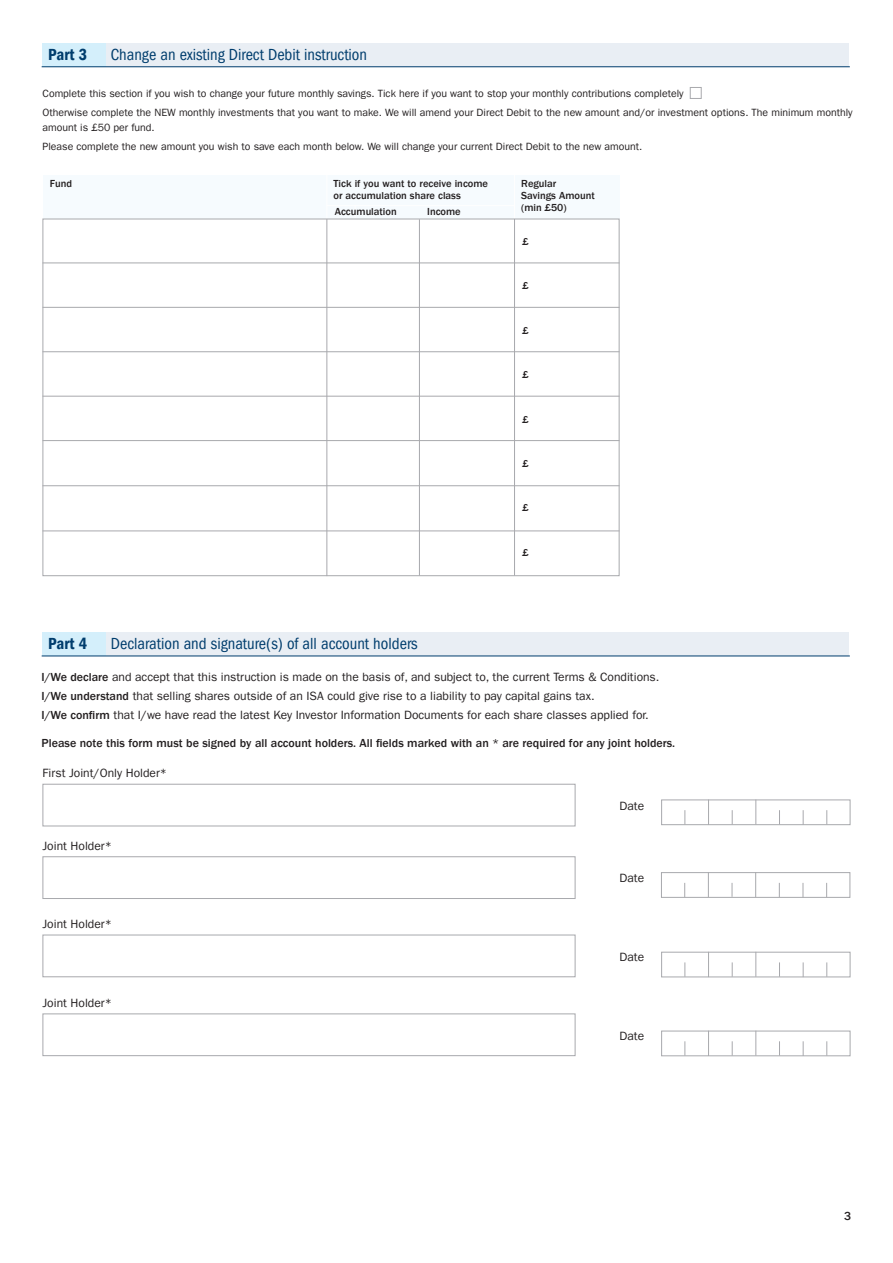
<style>
.page{position:relative;width:893px;height:1263px;background:#fff}
.page>*{position:absolute;margin:0;border:0;box-sizing:border-box;transform-origin:0 0}
.t1{font:condensed 16.5px "ITC Frank Gofor Ameriprise";color:#003d6d}
.t2{font:16.5px "ITC Frank Gofor Ameriprise Dm Cn";color:#003d6d}
.Text__1mm_space{font:12px "ITC Frank Gofor Ameriprise";color:#231f20}
.Text__1mm_space-2{font:500 12px "ITC Frank Gofor Ameriprise";color:#231f20}
.Text__2mm_space{font:12px "ITC Frank Gofor Ameriprise";color:#231f20}
.Text{font:500 12px "ITC Frank Gofor Ameriprise";color:#231f20}
.Text__1mm_space-3{font:10.5px/15px "ITC Frank Gofor Ameriprise";color:#231f20}
.t3{font:500 10.5px/12px "ITC Frank Gofor Ameriprise";color:#231f20}
.s1{font-weight:500}
</style>
<div class="page">
<div style="left:43px;top:784px;width:532px;height:42px;border:1px solid #a8a9ad"></div>
<div style="left:43px;top:856px;width:532px;height:43px;border:1px solid #a8a9ad"></div>
<div style="left:661px;top:872px;width:189px;height:26px;background:#fff;border:1px solid #a8a9ad"></div>
<svg style="left:684px;top:883px;width:1px;height:14px"></svg>
<svg style="left:708px;top:872px;width:1px;height:25px"></svg>
<svg style="left:732px;top:883px;width:1px;height:14px"></svg>
<svg style="left:755px;top:872px;width:1px;height:25px"></svg>
<svg style="left:779px;top:883px;width:1px;height:14px"></svg>
<svg style="left:803px;top:883px;width:1px;height:14px"></svg>
<svg style="left:826px;top:883px;width:1px;height:14px"></svg>
<div style="left:661px;top:799px;width:189px;height:26px;background:#fff;border:1px solid #a8a9ad"></div>
<svg style="left:684px;top:810px;width:1px;height:14px"></svg>
<svg style="left:708px;top:799px;width:1px;height:26px"></svg>
<svg style="left:732px;top:810px;width:1px;height:14px"></svg>
<svg style="left:755px;top:799px;width:1px;height:25px"></svg>
<svg style="left:779px;top:810px;width:1px;height:14px"></svg>
<svg style="left:803px;top:810px;width:1px;height:15px"></svg>
<svg style="left:826px;top:810px;width:1px;height:14px"></svg>
<div style="left:105px;top:43px;width:744px;height:24px;background:#e9eef4"></div>
<div style="left:42px;top:43px;width:63px;height:24px;background:#d4effb"></div>
<div style="left:105px;top:632px;width:744px;height:24px;background:#e9eef4"></div>
<div style="left:42px;top:632px;width:63px;height:24px;background:#d4effb"></div>
<hr style="left:42px;top:67px;width:808px;height:1px;background:#003d6d">
<hr style="left:42px;top:656px;width:808px;height:1px;background:#003d6d">
<div style="left:690px;top:87px;width:11px;height:12px;border:1px solid #a8a9ad"></div>
<div style="left:43px;top:175px;width:576px;height:44px;background:#f6fbfe"></div>
<hr style="left:43px;top:263px;width:576px;height:1px;background:#a8a9ad">
<hr style="left:43px;top:307px;width:576px;height:1px;background:#a8a9ad">
<hr style="left:43px;top:351px;width:576px;height:1px;background:#a8a9ad">
<hr style="left:43px;top:396px;width:576px;height:1px;background:#a8a9ad">
<hr style="left:43px;top:440px;width:576px;height:1px;background:#a8a9ad">
<hr style="left:43px;top:485px;width:576px;height:1px;background:#a8a9ad">
<hr style="left:43px;top:530px;width:576px;height:1px;background:#a8a9ad">
<hr style="left:326px;top:219px;width:1px;height:357px;background:#a8a9ad">
<hr style="left:419px;top:219px;width:1px;height:357px;background:#a8a9ad">
<hr style="left:514px;top:219px;width:1px;height:357px;background:#a8a9ad">
<hr style="left:326px;top:175px;width:1px;height:43px;background:#fff">
<hr style="left:514px;top:175px;width:1px;height:44px;background:#fff">
<hr style="left:326px;top:205px;width:188px;height:1px;background:#fff">
<div style="left:43px;top:935px;width:532px;height:42px;border:1px solid #a8a9ad"></div>
<div style="left:661px;top:952px;width:189px;height:25px;background:#fff;border:1px solid #a8a9ad"></div>
<svg style="left:684px;top:962px;width:1px;height:15px"></svg>
<svg style="left:708px;top:952px;width:1px;height:25px"></svg>
<svg style="left:732px;top:962px;width:1px;height:15px"></svg>
<svg style="left:755px;top:952px;width:1px;height:25px"></svg>
<svg style="left:779px;top:962px;width:1px;height:15px"></svg>
<svg style="left:803px;top:962px;width:1px;height:15px"></svg>
<svg style="left:826px;top:962px;width:1px;height:15px"></svg>
<div style="left:43px;top:1013px;width:532px;height:43px;border:1px solid #a8a9ad"></div>
<div style="left:661px;top:1031px;width:189px;height:25px;background:#fff;border:1px solid #a8a9ad"></div>
<svg style="left:684px;top:1041px;width:1px;height:14px"></svg>
<svg style="left:708px;top:1031px;width:1px;height:25px"></svg>
<svg style="left:732px;top:1041px;width:1px;height:14px"></svg>
<svg style="left:755px;top:1031px;width:1px;height:24px"></svg>
<svg style="left:779px;top:1041px;width:1px;height:14px"></svg>
<svg style="left:803px;top:1041px;width:1px;height:15px"></svg>
<svg style="left:826px;top:1041px;width:1px;height:14px"></svg>
<p class="t2" style="left:48px;top:45px;width:41px">Part 3</p>
<p class="t1" style="left:111px;top:45px;width:258px">Change an existing Direct Debit instruction</p>
<p class="Text__1mm_space-3" style="left:43px;top:86px;width:643px">Complete this section if you wish to change your future monthly savings. Tick here if you want to stop your monthly contributions completely</p>
<p class="Text__1mm_space-3" style="left:43px;top:105px;width:812px">Otherwise complete the NEW monthly investments that you want to make. We will amend your Direct Debit to the new amount and/or investment options. The minimum monthly amount is £50 per fund.</p>
<p class="Text__1mm_space-3" style="left:43px;top:139px;width:601px">Please complete the new amount you wish to save each month below. We will change your current Direct Debit to the new amount.</p>
<p class="t3" style="left:50px;top:178px;width:24px">Fund</p>
<p class="t3" style="left:333px;top:178px;width:156px">Tick if you want to receive income or accumulation share class</p>
<p class="t3" style="left:521px;top:178px;width:75px">Regular<br>Savings Amount</p>
<p class="t3" style="left:521px;top:202px;width:47px">(min £50)</p>
<p class="t3" style="left:335px;top:206px;width:64px">Accumulation</p>
<p class="t3" style="left:427px;top:206px;width:35px">Income</p>
<p class="t2" style="left:48px;top:634px;width:41px">Part 4</p>
<p class="t1" style="left:111px;top:634px;width:308px">Declaration and signature(s) of all account holders</p>
<p class="t3" style="left:523px;top:235px;width:8px">£</p>
<p class="t3" style="left:523px;top:280px;width:8px">£</p>
<p class="t3" style="left:523px;top:324px;width:8px">£</p>
<p class="t3" style="left:523px;top:369px;width:8px">£</p>
<p class="t3" style="left:523px;top:413px;width:8px">£</p>
<p class="t3" style="left:523px;top:457px;width:8px">£</p>
<p class="t3" style="left:523px;top:502px;width:8px">£</p>
<p class="t3" style="left:523px;top:547px;width:8px">£</p>
<p class="Text__1mm_space" style="left:42px;top:669px;width:619px"><span class="s1">I/We declare</span> and accept that this instruction is made on the basis of, and subject to, the current Terms &amp; Conditions.</p>
<p class="Text__1mm_space" style="left:42px;top:689px;width:554px"><span class="s1">I/We understand</span> that selling shares outside of an ISA could give rise to a liability to pay capital gains tax.</p>
<p class="Text__1mm_space" style="left:42px;top:708px;width:608px"><span class="s1">I/We confirm</span> that I/we have read the latest Key Investor Information Documents for each share classes applied for.</p>
<p class="Text__1mm_space-2" style="left:42px;top:736px;width:635px">Please note this form must be signed by all account holders. All fields marked with an * are required for any joint holders.</p>
<p class="Text__2mm_space" style="left:43px;top:766px;width:126px">First Joint/Only Holder*</p>
<p class="Text__2mm_space" style="left:43px;top:839px;width:71px">Joint Holder*</p>
<p class="Text__1mm_space" style="left:43px;top:917px;width:71px">Joint Holder*</p>
<p class="Text__1mm_space" style="left:43px;top:996px;width:71px">Joint Holder*</p>
<p class="Text__1mm_space" style="left:619px;top:799px;width:26px">Date</p>
<p class="Text__1mm_space" style="left:619px;top:871px;width:26px">Date</p>
<p class="Text__1mm_space" style="left:619px;top:950px;width:26px">Date</p>
<p class="Text__1mm_space" style="left:619px;top:1028px;width:26px">Date</p>
<p class="Text" style="left:844px;top:1210px;width:9px">3</p>
</div>
